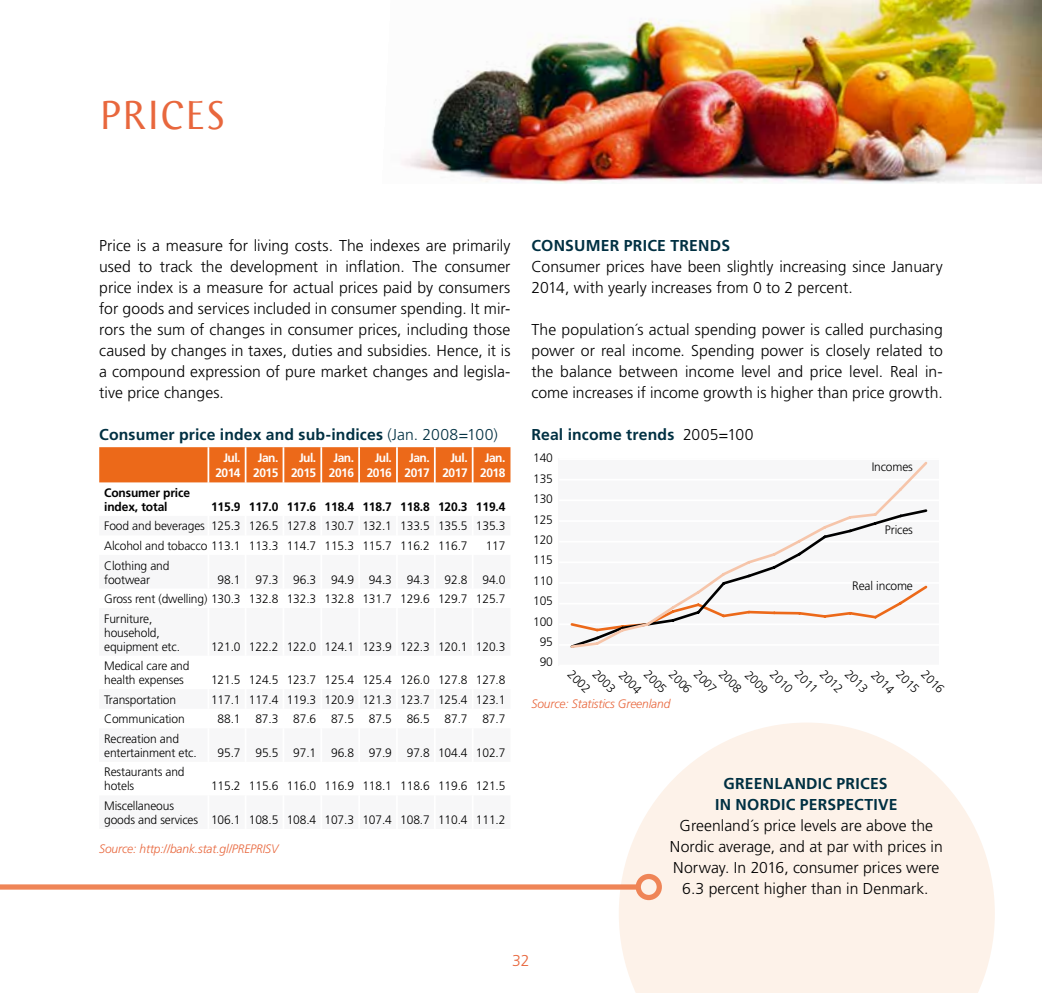
<style>
.page{position:relative;width:1042px;height:993px;background:#fff}
.page>*{position:absolute;margin:0;border:0;box-sizing:border-box;transform-origin:0 0}
.t1{font:42px "Wunderlich";letter-spacing:.02em;color:#e8673d}
.t2{font:300 15.75px/21px "Frutiger";color:#000;text-align:justify}
.t3{font:700 15.75px/21px "Frutiger";letter-spacing:.01em;color:#003042;text-align:center}
.t4{font:300 15.75px "Frutiger";color:#e8673d}
.t5{font:300 12.25px/20.3px "Frutiger";letter-spacing:-.01em;color:#000}
.t6{font:700 12.25px/15.8px "Frutiger";letter-spacing:-.04em;color:#fff;text-align:right}
.t7{font:700 12.25px/14px "Frutiger";letter-spacing:-.01em;color:#000}
.t8{font:italic 300 12.25px "Frutiger";letter-spacing:-.01em;color:#e8673d}
.s1{font-weight:300}
.s2{font-weight:300;color:#000}
</style>
<div class="page">
<img style="left:402px;top:0;width:640px;height:184px">
<div style="left:99px;top:447px;width:411px;height:35px;background:#ec6919"></div>
<hr style="left:207px;top:447px;width:2px;height:35px;background:#fff">
<hr style="left:245px;top:447px;width:1px;height:35px;background:#fff">
<hr style="left:283px;top:447px;width:1px;height:35px;background:#fff">
<hr style="left:320px;top:447px;width:2px;height:35px;background:#fff">
<hr style="left:358px;top:447px;width:2px;height:35px;background:#fff">
<hr style="left:396px;top:447px;width:2px;height:35px;background:#fff">
<hr style="left:434px;top:447px;width:2px;height:35px;background:#fff">
<hr style="left:472px;top:447px;width:1px;height:35px;background:#fff">
<svg style="left:619px;top:723px;width:376px;height:269px;fill:#fdf2e9"></svg>
<div style="left:0;top:884px;width:638px;height:5px;background:#ef8557"></div>
<div style="left:635px;top:873px;width:27px;height:26px;border:5px solid #ef8557;border-radius:50%"></div>
<div style="left:559px;top:458px;width:380px;height:207px;background:#f7f7f8"></div>
<hr style="left:559px;top:664px;width:380px;height:2px;background:#fff">
<hr style="left:559px;top:644px;width:380px;height:1px;background:#fff">
<hr style="left:559px;top:623px;width:380px;height:2px;background:#fff">
<hr style="left:559px;top:602px;width:380px;height:2px;background:#fff">
<hr style="left:559px;top:582px;width:380px;height:1px;background:#fff">
<hr style="left:559px;top:561px;width:380px;height:2px;background:#fff">
<hr style="left:559px;top:540px;width:380px;height:2px;background:#fff">
<hr style="left:559px;top:520px;width:380px;height:1px;background:#fff">
<hr style="left:559px;top:499px;width:380px;height:2px;background:#fff">
<hr style="left:559px;top:478px;width:380px;height:2px;background:#fff">
<hr style="left:559px;top:458px;width:380px;height:2px;background:#fff">
<svg style="left:570px;top:462px;width:358px;height:186px"></svg>
<h1 class="t1" style="left:100px;top:91px;width:127px">PRICES</h1>
<p class="t2" style="left:99px;top:235px;width:413px">Price is a measure for living costs. The indexes are primarily used to track the development in inflation. The consumer price index is a measure for actual prices paid by consumers for goods and services included in consumer spending. It mir&shy;rors the sum of changes in consumer prices, including those caused by changes in taxes, duties and subsidies. Hence, it is a compound expression of pure market changes and legisla&shy;tive price changes.</p>
<p class="t3" style="left:99px;top:424px;width:400px">Consumer price index and sub-indices <span class="s1">(Jan. 2008=100)</span></p>
<p class="t6" style="left:215px;top:449px;width:27px">Jul.<br>2014</p>
<p class="t6" style="left:253px;top:449px;width:27px;text-align:center">Jan.<br>2015</p>
<p class="t6" style="left:291px;top:449px;width:27px">Jul.<br>2015</p>
<p class="t6" style="left:329px;top:449px;width:27px;text-align:center">Jan.<br>2016</p>
<p class="t6" style="left:367px;top:449px;width:27px">Jul.<br>2016</p>
<p class="t6" style="left:404px;top:449px;width:27px;text-align:center">Jan.<br>2017</p>
<p class="t6" style="left:442px;top:449px;width:27px">Jul.<br>2017</p>
<p class="t6" style="left:480px;top:449px;width:27px;text-align:center">Jan.<br>2018</p>
<p class="t7" style="left:104px;top:485px;width:87px">Consumer price index, total</p>
<p class="t7" style="left:211px;top:499px;width:296px">115.9 117.0 117.6 118.4 118.7 118.8 120.3 119.4</p>
<p class="t5" style="left:104px;top:516px;width:403px;line-height:19.6px">Food and beverages 125.3 126.5 127.8 130.7 132.1 133.5 135.5 135.3<br>Alcohol and tobacco 113.1 113.3 114.7 115.3 115.7 116.2 116.7</p>
<p class="t5" style="left:486px;top:535px;width:21px">117</p>
<p class="t5" style="left:104px;top:558px;width:67px;line-height:14px">Clothing and footwear</p>
<p class="t5" style="left:104px;top:569px;width:403px;line-height:19.6px;text-align:justify;text-indent:113px">98.1 97.3 96.3 94.9 94.3 94.3 92.8 94.0<br>Gross rent (dwelling) 130.3 132.8 132.3 132.8 131.7 129.6 129.7 125.7<br>Furniture,</p>
<p class="t5" style="left:104px;top:625px;width:77px;line-height:14px">household, equipment etc.</p>
<p class="t5" style="left:211px;top:636px;width:296px">121.0 122.2 122.0 124.1 123.9 122.3 120.1 120.3</p>
<p class="t5" style="left:104px;top:658px;width:87px;line-height:14px">Medical care and health expenses</p>
<p class="t5" style="left:211px;top:669px;width:296px">121.5 124.5 123.7 125.4 125.4 126.0 127.8 127.8</p>
<p class="t5" style="left:104px;top:689px;width:74px">Transportation</p>
<p class="t5" style="left:211px;top:689px;width:296px">117.1 117.4 119.3 120.9 121.3 123.7 125.4 123.1</p>
<p class="t5" style="left:104px;top:708px;width:82px">Communication</p>
<p class="t5" style="left:218px;top:708px;width:289px">88.1 87.3 87.6 87.5 87.5 86.5 87.7 87.7</p>
<p class="t5" style="left:104px;top:731px;width:94px;line-height:14px">Recreation and entertainment etc.</p>
<p class="t5" style="left:218px;top:742px;width:289px">95.7 95.5 97.1 96.8 97.9 97.8 104.4 102.7</p>
<p class="t5" style="left:104px;top:764px;width:82px;line-height:14px">Restaurants and hotels</p>
<p class="t5" style="left:211px;top:775px;width:296px">115.2 115.6 116.0 116.9 118.1 118.6 119.6 121.5</p>
<p class="t5" style="left:104px;top:798px;width:403px;line-height:14px">Miscellaneous<br>goods and services 106.1 108.5 108.4 107.3 107.4 108.7 110.4 111.2</p>
<p class="t8" style="left:99px;top:842px;width:181px">Source: http://bank.stat.gl/PREPRISV</p>
<p class="t3" style="left:531px;top:235px;width:200px">CONSUMER PRICE TRENDS</p>
<p class="t2" style="left:531px;top:256px;width:413px">Consumer prices have been slightly increasing since January<br>2014, with yearly increases from 0 to 2 percent.</p>
<p class="t2" style="left:531px;top:319px;width:413px">The population´s actual spending power is called purchasing power or real income. Spending power is closely related to the balance between income level and price level. Real in&shy;come increases if income growth is higher than price growth.</p>
<p class="t3" style="left:531px;top:424px;width:224px">Real income trends <span class="s2">2005=100</span></p>
<p class="t5" style="left:533px;top:448px;width:21px;text-align:center">140<br>135<br>130<br>125<br>120<br>115<br>110<br>105<br>100<br>95<br>90</p>
<p class="t5" style="left:871px;top:456px;width:43px">Incomes</p>
<p class="t5" style="left:885px;top:519px;width:30px">Prices</p>
<p class="t5" style="left:852px;top:575px;width:62px">Real income</p>
<p class="t5" style="left:577px;top:664px;width:28px;rotate:45deg">2002</p>
<p class="t5" style="left:602px;top:664px;width:28px;rotate:45deg">2003</p>
<p class="t5" style="left:628px;top:665px;width:28px;rotate:45deg">2004</p>
<p class="t5" style="left:653px;top:665px;width:28px;rotate:45deg">2005</p>
<p class="t5" style="left:678px;top:664px;width:28px;rotate:45deg">2006</p>
<p class="t5" style="left:703px;top:664px;width:28px;rotate:45deg">2007</p>
<p class="t5" style="left:728px;top:664px;width:28px;rotate:45deg">2008</p>
<p class="t5" style="left:754px;top:665px;width:28px;rotate:45deg">2009</p>
<p class="t5" style="left:779px;top:665px;width:28px;rotate:45deg">2010</p>
<p class="t5" style="left:804px;top:664px;width:28px;rotate:45deg">2011</p>
<p class="t5" style="left:829px;top:664px;width:28px;rotate:45deg">2012</p>
<p class="t5" style="left:854px;top:664px;width:28px;rotate:45deg">2013</p>
<p class="t5" style="left:881px;top:665px;width:28px;rotate:45deg">2014</p>
<p class="t5" style="left:906px;top:665px;width:28px;rotate:45deg">2015</p>
<p class="t5" style="left:931px;top:664px;width:28px;rotate:45deg">2016</p>
<p class="t8" style="left:531px;top:696px;width:140px">Source: Statistics Greenland</p>
<p class="t3" style="left:715px;top:772px;width:184px">GREENLANDIC PRICES<br>IN NORDIC PERSPECTIVE</p>
<p class="t2" style="left:670px;top:814px;width:274px;text-align:center">Greenland´s price levels are above the Nordic average, and at par with prices in Norway. In 2016, consumer prices were 6.3 percent higher than in Denmark.</p>
<p class="t4" style="left:512px;top:951px;width:19px">32</p>
</div>
